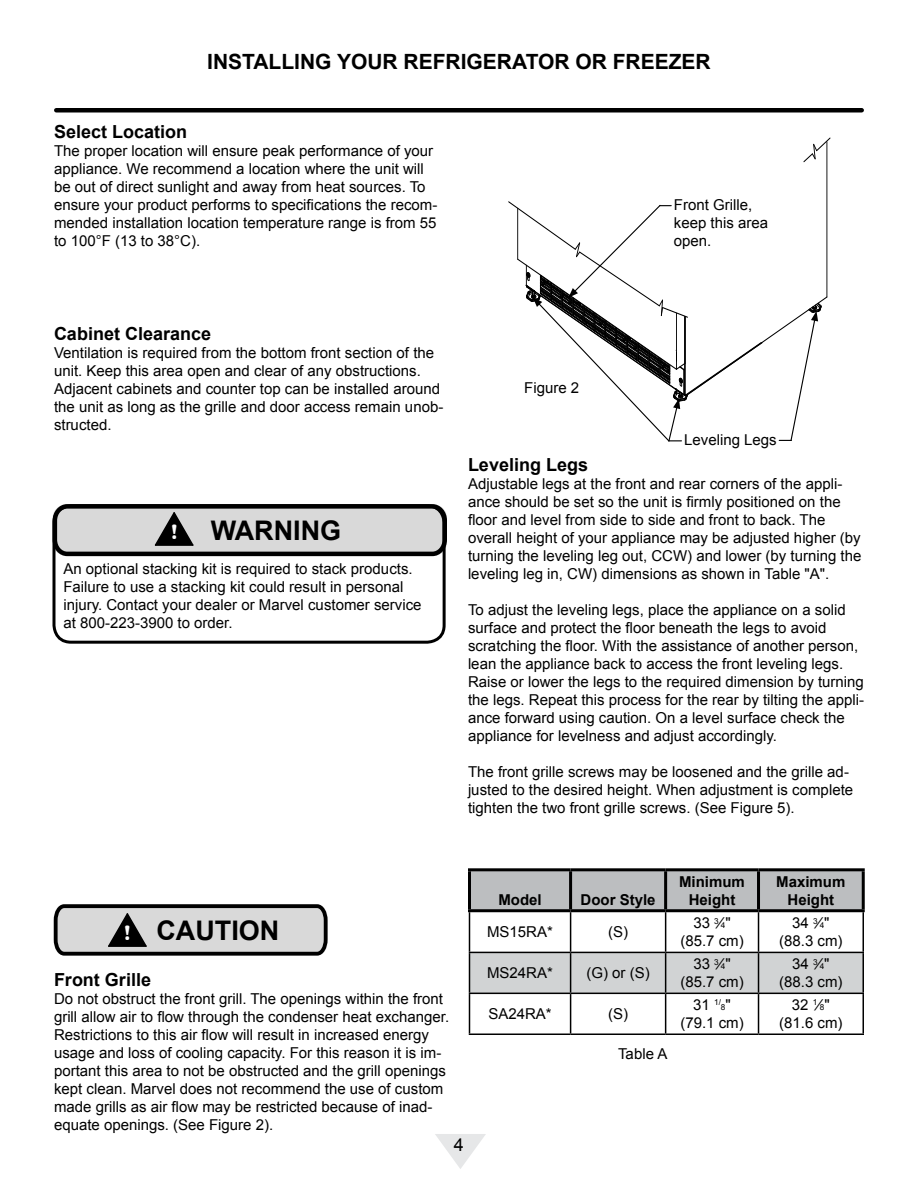
<style>
.page{position:relative;width:918px;height:1188px;background:#fff}
.page>*{position:absolute;margin:0;border:0;box-sizing:border-box;transform-origin:0 0}
.t1{font:700 27px "Arial";color:#000}
.t2{font:700 21px "Arial";color:#000}
.t3{font:700 18px "Arial";color:#000}
.t4{font:18px "Arial";color:#000}
.t5{font:15px/18px "Arial";color:#000}
.t6{font:700 15px/18px "Arial";color:#000;text-align:center}
.t7{font:8.25px "Arial";color:#000}
.s1{font-family:"Britannic";font-size:21.6px;color:#fff}
.s2{font-size:8.25px}
.s3{font-size:15px}
</style>
<div class="page">
<svg style="left:435px;top:1134px;width:51px;height:35px"></svg>
<hr style="left:56px;top:108px;width:806px;height:4px;background:#000">
<hr style="left:827px;top:142px;width:1px;height:155px;background:#000">
<svg style="left:803px;top:137px;width:27px;height:26px"></svg>
<svg style="left:509px;top:201px;width:319px;height:241px"></svg>
<svg style="left:53px;top:904px;width:275px;height:52px"></svg>
<svg style="left:52px;top:504px;width:395px;height:53px"></svg>
<div style="left:52px;top:504px;width:394px;height:140px;border:3px solid #000;border-radius:17px"></div>
<div style="left:471px;top:871px;width:391px;height:38px;background:#bcbec0"></div>
<div style="left:470px;top:953px;width:392px;height:40px;background:#d1d3d4"></div>
<hr style="left:469px;top:912px;width:1px;height:40px;background:#000">
<hr style="left:570px;top:912px;width:1px;height:40px;background:#000">
<hr style="left:665px;top:912px;width:1px;height:40px;background:#000">
<hr style="left:758px;top:912px;width:1px;height:40px;background:#000">
<hr style="left:862px;top:912px;width:2px;height:40px;background:#000">
<hr style="left:469px;top:952px;width:102px;height:1px;background:#000">
<hr style="left:469px;top:953px;width:1px;height:40px;background:#000">
<hr style="left:571px;top:952px;width:95px;height:1px;background:#000">
<hr style="left:570px;top:953px;width:1px;height:40px;background:#000">
<hr style="left:666px;top:952px;width:93px;height:1px;background:#000">
<hr style="left:665px;top:953px;width:1px;height:40px;background:#000">
<hr style="left:759px;top:952px;width:105px;height:1px;background:#000">
<hr style="left:758px;top:953px;width:1px;height:40px;background:#000">
<hr style="left:862px;top:953px;width:2px;height:40px;background:#000">
<hr style="left:469px;top:993px;width:102px;height:1px;background:#000">
<hr style="left:469px;top:994px;width:1px;height:40px;background:#000">
<hr style="left:571px;top:993px;width:95px;height:1px;background:#000">
<hr style="left:570px;top:994px;width:1px;height:40px;background:#000">
<hr style="left:666px;top:993px;width:93px;height:1px;background:#000">
<hr style="left:665px;top:994px;width:1px;height:40px;background:#000">
<hr style="left:759px;top:993px;width:105px;height:1px;background:#000">
<hr style="left:758px;top:994px;width:1px;height:40px;background:#000">
<hr style="left:862px;top:994px;width:2px;height:40px;background:#000">
<hr style="left:469px;top:1034px;width:102px;height:1px;background:#000">
<hr style="left:571px;top:1034px;width:95px;height:1px;background:#000">
<hr style="left:666px;top:1034px;width:93px;height:1px;background:#000">
<hr style="left:759px;top:1034px;width:105px;height:1px;background:#000">
<hr style="left:468px;top:868px;width:103px;height:3px;background:#000">
<hr style="left:468px;top:871px;width:3px;height:38px;background:#000">
<hr style="left:571px;top:868px;width:95px;height:3px;background:#000">
<hr style="left:569px;top:871px;width:3px;height:38px;background:#000">
<hr style="left:666px;top:868px;width:93px;height:3px;background:#000">
<hr style="left:664px;top:871px;width:3px;height:38px;background:#000">
<hr style="left:759px;top:868px;width:106px;height:3px;background:#000">
<hr style="left:757px;top:871px;width:3px;height:38px;background:#000">
<hr style="left:862px;top:871px;width:3px;height:38px;background:#000">
<hr style="left:468px;top:909px;width:103px;height:3px;background:#000">
<hr style="left:571px;top:909px;width:95px;height:3px;background:#000">
<hr style="left:666px;top:909px;width:93px;height:3px;background:#000">
<hr style="left:759px;top:909px;width:106px;height:3px;background:#000">
<h2 class="t2" style="left:207px;top:48px;width:505px">INSTALLING YOUR REFRIGERATOR OR FREEZER</h2>
<p class="t3" style="left:54px;top:120px;width:135px">Select Location</p>
<p class="t5" style="left:54px;top:142px;width:385px">The proper location will ensure peak performance of your appliance. We recommend a location where the unit will be out of direct sunlight and away from heat sources. To ensure your product performs to specifications the recom&shy;mended installation location temperature range is from 55 to 100°F (13 to 38°C).</p>
<p class="t5" style="left:674px;top:196px;width:96px">Front Grille, keep this area open.</p>
<p class="t3" style="left:54px;top:322px;width:159px">Cabinet Clearance</p>
<p class="t5" style="left:54px;top:344px;width:391px">Ventilation is required from the bottom front section of the unit. Keep this area open and clear of any obstructions.<br>Adjacent cabinets and counter top can be installed around the unit as long as the grille and door access remain unob&shy;structed.</p>
<h1 class="t1" style="left:170px;top:513px;width:172px"><span class="s1">!</span> WARNING</h1>
<p class="t5" style="left:63px;top:559px;width:360px">An optional stacking kit is required to stack products.<br>Failure to use a stacking kit could result in personal injury. Contact your dealer or Marvel customer service at 800-223-3900 to order.</p>
<p class="t5" style="left:524px;top:379px;width:57px">Figure 2</p>
<p class="t5" style="left:684px;top:431px;width:94px">Leveling Legs</p>
<p class="t3" style="left:468px;top:453px;width:122px">Leveling Legs</p>
<p class="t5" style="left:468px;top:475px;width:395px">Adjustable legs at the front and rear corners of the appli&shy;ance should be set so the unit is firmly positioned on the floor and level from side to side and front to back. The overall height of your appliance may be adjusted higher (by turning the leveling leg out, CCW) and lower (by turning the leveling leg in, CW) dimensions as shown in Table "A".</p>
<p class="t5" style="left:468px;top:601px;width:397px">To adjust the leveling legs, place the appliance on a solid surface and protect the floor beneath the legs to avoid scratching the floor. With the assistance of another person, lean the appliance back to access the front leveling legs.<br>Raise or lower the legs to the required dimension by turning the legs. Repeat this process for the rear by tilting the appli&shy;ance forward using caution. On a level surface check the appliance for levelness and adjust accordingly.</p>
<p class="t5" style="left:468px;top:763px;width:387px">The front grille screws may be loosened and the grille ad&shy;justed to the desired height. When adjustment is complete tighten the two front grille screws. (See Figure 5).</p>
<h1 class="t1" style="left:124px;top:913px;width:157px"><span class="s1">!</span> CAUTION</h1>
<p class="t3" style="left:54px;top:967px;width:99px">Front Grille</p>
<p class="t5" style="left:54px;top:990px;width:397px">Do not obstruct the front grill. The openings within the front grill allow air to flow through the condenser heat exchanger.<br>Restrictions to this air flow will result in increased energy usage and loss of cooling capacity. For this reason it is im&shy;portant this area to not be obstructed and the grill openings kept clean. Marvel does not recommend the use of custom made grills as air flow may be restricted because of inad&shy;equate openings. (See Figure 2).</p>
<p class="t6" style="left:498px;top:891px;width:45px">Model</p>
<p class="t6" style="left:581px;top:891px;width:77px">Door Style</p>
<p class="t6" style="left:679px;top:873px;width:67px">Minimum<br>Height</p>
<p class="t6" style="left:776px;top:873px;width:71px">Maximum<br>Height</p>
<p class="t5" style="left:487px;top:923px;width:67px">MS15RA*</p>
<p class="t5" style="left:608px;top:923px;width:21px">(S)</p>
<p class="t5" style="left:680px;top:914px;width:65px;text-align:center">33 <sup>3</sup>⁄<span class="s2">4</span>" (85.7 cm)</p>
<p class="t5" style="left:779px;top:914px;width:65px;text-align:center">34 <sup>3</sup>⁄<span class="s2">4</span>" (88.3 cm)</p>
<p class="t5" style="left:487px;top:964px;width:67px">MS24RA*</p>
<p class="t5" style="left:586px;top:964px;width:65px">(G) or (S)</p>
<p class="t5" style="left:680px;top:955px;width:65px;text-align:center">33 <sup>3</sup>⁄<span class="s2">4</span>" (85.7 cm)</p>
<p class="t5" style="left:779px;top:955px;width:65px;text-align:center">34 <sup>3</sup>⁄<span class="s2">4</span>" (88.3 cm)</p>
<p class="t5" style="left:488px;top:1005px;width:65px">SA24RA*</p>
<p class="t5" style="left:608px;top:1005px;width:21px">(S)</p>
<p class="t5" style="left:779px;top:996px;width:65px;text-align:center">32 <sup>1</sup>⁄<span class="s2">8</span>" (81.6 cm)</p>
<p class="t5" style="left:693px;top:996px;width:29px">31 <sup>1/</sup></p>
<p class="t7" style="left:721px;top:1002px;width:11px">8<span class="s3">"</span></p>
<p class="t5" style="left:680px;top:1014px;width:65px">(79.1 cm)</p>
<p class="t5" style="left:618px;top:1045px;width:51px">Table A</p>
<p class="t4" style="left:454px;top:1133px;width:12px">4</p>
</div>
